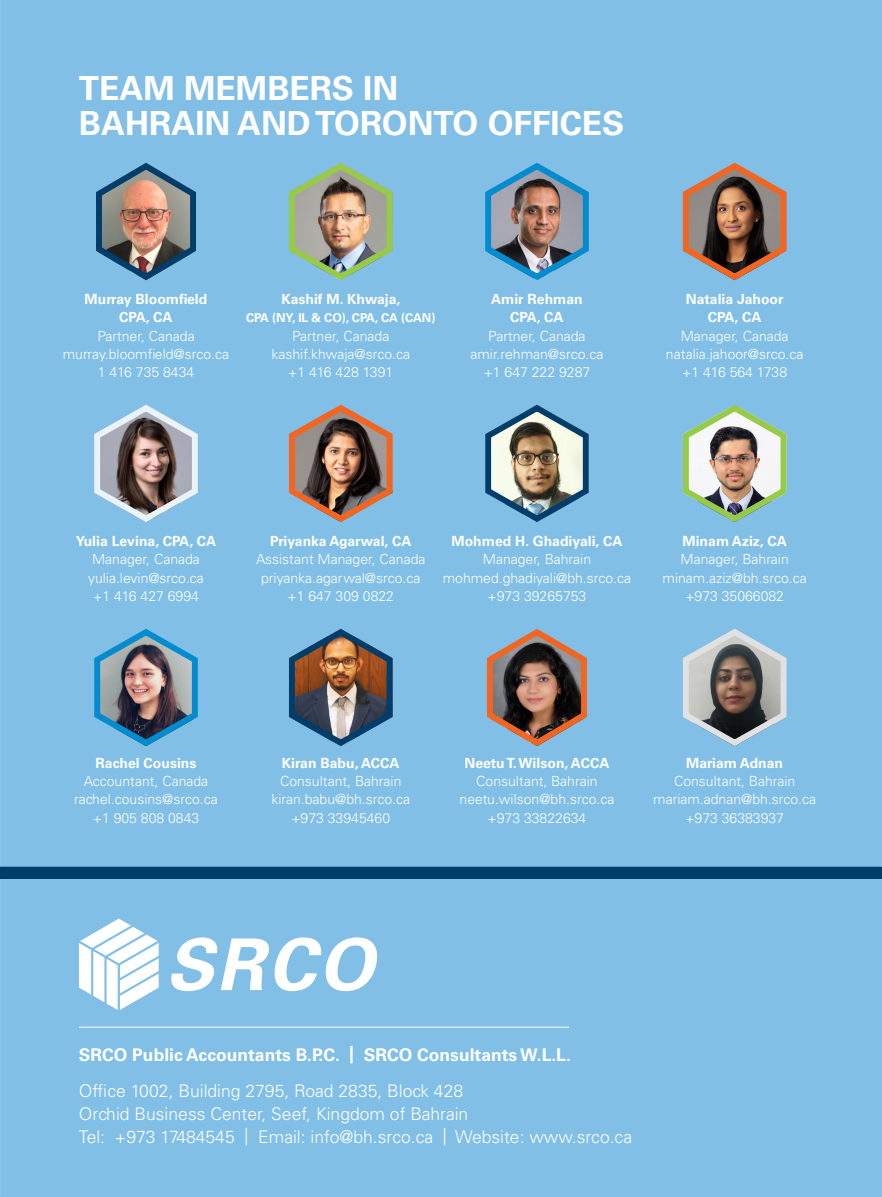
<style>
.page{position:relative;width:882px;height:1197px;background:#81bfe7}
.page>*{position:absolute;margin:0;border:0;box-sizing:border-box;transform-origin:0 0}
.t1{font:700 33.25px/35px "Univers LT Std";color:#fff}
.t2{font:300 17.5px "Univers LT Std";color:#fff}
.t3{font:700 17.5px "Univers LT Std";color:#fff}
.t4{font:300 14px "Univers LT Std";color:#fff}
.t5{font:700 14px/18.4px "Univers LT Std";color:#fff;text-align:center}
.t6{font:700 12.25px "Univers LT Std";letter-spacing:-.01em;color:#fff}
.s1{font-weight:300}
</style>
<div class="page">
<div style="left:0;top:867px;width:882px;height:12px;background:#003d6a"></div>
<hr style="left:79px;top:1027px;width:490px;height:1px;background:#fff">
<svg style="left:79px;top:919px;width:80px;height:91px"></svg>
<svg style="left:169px;top:937px;width:210px;height:54px"></svg>
<svg style="left:286px;top:401px;width:112px;height:125px"></svg>
<img style="left:93px;top:159px;width:108px;height:125px">
<svg style="left:482px;top:159px;width:112px;height:125px"></svg>
<img style="left:286px;top:159px;width:112px;height:125px">
<img style="left:680px;top:401px;width:112px;height:125px">
<img style="left:482px;top:401px;width:112px;height:125px">
<svg style="left:91px;top:401px;width:112px;height:125px"></svg>
<svg style="left:680px;top:159px;width:112px;height:125px"></svg>
<img style="left:286px;top:625px;width:112px;height:125px">
<svg style="left:484px;top:625px;width:108px;height:125px"></svg>
<svg style="left:680px;top:625px;width:112px;height:125px"></svg>
<svg style="left:91px;top:625px;width:112px;height:125px"></svg>
<p class="t1" style="left:79px;top:71px;width:547px">TEAM MEMBERS IN<br>BAHRAIN AND TORONTO OFFICES</p>
<p class="t5" style="left:85px;top:290px;width:124px">Murray Bloomfield</p>
<p class="t5" style="left:119px;top:308px;width:55px">CPA, CA</p>
<p class="t4" style="left:97px;top:327px;width:99px">Partner, Canada</p>
<p class="t4" style="left:63px;top:346px;width:168px">murray.bloomfield@srco.ca</p>
<p class="t4" style="left:98px;top:364px;width:98px">1 416 735 8434</p>
<p class="t5" style="left:281px;top:290px;width:121px">Kashif M. Khwaja,</p>
<p class="t6" style="left:246px;top:311px;width:191px">CPA (NY, IL &amp; CO), CPA, CA (CAN)</p>
<p class="t4" style="left:292px;top:327px;width:99px">Partner, Canada</p>
<p class="t4" style="left:272px;top:346px;width:140px">kashif.khwaja@srco.ca</p>
<p class="t4" style="left:288px;top:364px;width:107px">+1 416 428 1391</p>
<p class="t5" style="left:491px;top:290px;width:93px">Amir Rehman</p>
<p class="t5" style="left:510px;top:308px;width:55px">CPA, CA</p>
<p class="t4" style="left:488px;top:327px;width:99px">Partner, Canada</p>
<p class="t4" style="left:470px;top:346px;width:135px">amir.rehman@srco.ca</p>
<p class="t4" style="left:484px;top:364px;width:108px">+1 647 222 9287</p>
<p class="t5" style="left:686px;top:290px;width:99px">Natalia Jahoor</p>
<p class="t5" style="left:708px;top:308px;width:55px">CPA, CA</p>
<p class="t4" style="left:681px;top:327px;width:109px">Manager, Canada</p>
<p class="t4" style="left:666px;top:346px;width:139px">natalia.jahoor@srco.ca</p>
<p class="t4" style="left:682px;top:364px;width:106px">+1 416 564 1738</p>
<p class="t5" style="left:76px;top:532px;width:142px">Yulia Levina, CPA, CA</p>
<p class="t4" style="left:92px;top:551px;width:109px">Manager, Canada</p>
<p class="t4" style="left:88px;top:569px;width:117px">yulia.levin@srco.ca</p>
<p class="t4" style="left:93px;top:588px;width:107px">+1 416 427 6994</p>
<p class="t5" style="left:270px;top:532px;width:143px">Priyanka Agarwal, CA</p>
<p class="t4" style="left:256px;top:551px;width:171px">Assistant Manager, Canada</p>
<p class="t4" style="left:261px;top:569px;width:161px">priyanka.agarwal@srco.ca</p>
<p class="t4" style="left:288px;top:588px;width:108px">+1 647 309 0822</p>
<p class="t5" style="left:452px;top:532px;width:172px">Mohmed H. Ghadiyali, CA<br><span class="s1">Manager, Bahrain</span></p>
<p class="t4" style="left:443px;top:569px;width:190px">mohmed.ghadiyali@bh.srco.ca</p>
<p class="t4" style="left:488px;top:588px;width:100px">+973 39265753</p>
<p class="t5" style="left:683px;top:532px;width:106px">Minam Aziz, CA</p>
<p class="t4" style="left:681px;top:551px;width:110px">Manager, Bahrain</p>
<p class="t4" style="left:663px;top:569px;width:146px">minam.aziz@bh.srco.ca</p>
<p class="t4" style="left:685px;top:588px;width:100px">+973 35066082</p>
<p class="t5" style="left:96px;top:754px;width:102px">Rachel Cousins</p>
<p class="t4" style="left:84px;top:773px;width:126px">Accountant, Canada</p>
<p class="t4" style="left:74px;top:791px;width:145px">rachel.cousins@srco.ca</p>
<p class="t4" style="left:93px;top:809px;width:108px">+1 905 808 0843</p>
<p class="t5" style="left:282px;top:754px;width:119px">Kiran Babu, ACCA</p>
<p class="t4" style="left:280px;top:773px;width:123px">Consultant, Bahrain</p>
<p class="t4" style="left:271px;top:791px;width:140px">kiran.babu@bh.srco.ca</p>
<p class="t4" style="left:291px;top:809px;width:100px">+973 33945460</p>
<p class="t5" style="left:464px;top:754px;width:146px">Neetu T. Wilson, ACCA</p>
<p class="t4" style="left:476px;top:773px;width:123px">Consultant, Bahrain</p>
<p class="t4" style="left:460px;top:791px;width:156px">neetu.wilson@bh.srco.ca</p>
<p class="t4" style="left:488px;top:809px;width:100px">+973 33822634</p>
<p class="t5" style="left:686px;top:754px;width:98px">Mariam Adnan</p>
<p class="t4" style="left:674px;top:773px;width:123px">Consultant, Bahrain</p>
<p class="t4" style="left:653px;top:791px;width:164px">mariam.adnan@bh.srco.ca</p>
<p class="t4" style="left:685px;top:809px;width:100px">+973 36383937</p>
<p class="t3" style="left:79px;top:1044px;width:493px">SRCO Public Accountants B.P.C. | SRCO Consultants W.L.L.</p>
<p class="t2" style="left:79px;top:1081px;width:386px">Office 1002, Building 2795, Road 2835, Block 428</p>
<p class="t2" style="left:79px;top:1103px;width:391px">Orchid Business Center, Seef, Kingdom of Bahrain</p>
<p class="t2" style="left:79px;top:1126px;width:555px">Tel: +973 17484545 | Email: info@bh.srco.ca | Website: www.srco.ca</p>
</div>
